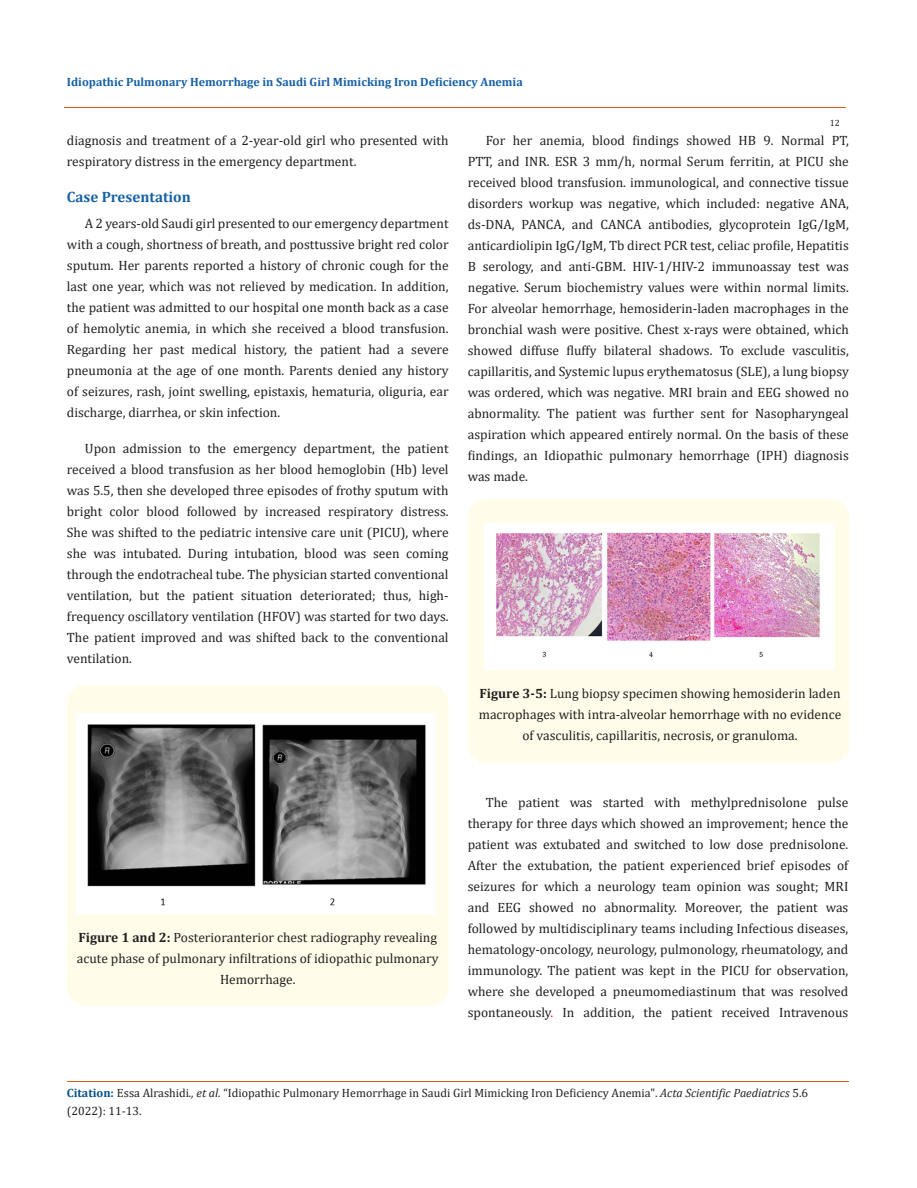
<style>
.page{position:relative;width:917px;height:1188px;background:#fff}
.page>*{position:absolute;margin:0;border:0;box-sizing:border-box;transform-origin:0 0}
.t1{font:700 15px "Cambria";color:#1560a6}
.t2{font:13.5px/21px "Cambria";color:#231f20;text-align:justify}
.t3{font:12px/18px "Cambria";color:#231f20}
.t4{font:700 12px "Cambria";color:#1560a6}
.t5{font:9px "Cambria";color:#231f20}
.s1{font-weight:700}
.s2{color:#ff2600}
.s3{font-weight:700;color:#035089}
.s4{font-style:italic}
</style>
<div class="page">
<div style="left:468px;top:500px;width:381px;height:263px;background:#fffde9;border-radius:18px"></div>
<img style="left:484px;top:524px;width:350px;height:146px">
<hr style="left:64px;top:108px;width:781px;height:1px;background:#e05d1a">
<hr style="left:67px;top:1082px;width:781px;height:1px;background:#e05d1a">
<div style="left:67px;top:685px;width:381px;height:321px;background:#fffde9;border-radius:18px"></div>
<img style="left:76px;top:713px;width:360px;height:201px">
<p class="t4" style="left:67px;top:73px;width:457px">Idiopathic Pulmonary Hemorrhage in Saudi Girl Mimicking Iron Deficiency Anemia</p>
<p class="t5" style="left:829px;top:118px;width:11px">12</p>
<p class="t2" style="left:67px;top:130px;width:383px">diagnosis and treatment of a 2-year-old girl who presented with respiratory distress in the emergency department.</p>
<p class="t1" style="left:67px;top:187px;width:125px">Case Presentation</p>
<p class="t2" style="left:67px;top:213px;width:383px;text-indent:18px">A 2 years-old Saudi girl presented to our emergency department with a cough, shortness of breath, and posttussive bright red color sputum. Her parents reported a history of chronic cough for the last one year, which was not relieved by medication. In addition, the patient was admitted to our hospital one month back as a case of hemolytic anemia, in which she received a blood transfusion.<br>Regarding her past medical history, the patient had a severe pneumonia at the age of one month. Parents denied any history of seizures, rash, joint swelling, epistaxis, hematuria, oliguria, ear discharge, diarrhea, or skin infection.</p>
<p class="t2" style="left:67px;top:438px;width:383px;text-indent:18px">Upon admission to the emergency department, the patient received a blood transfusion as her blood hemoglobin (Hb) level was 5.5, then she developed three episodes of frothy sputum with bright color blood followed by increased respiratory distress.<br>She was shifted to the pediatric intensive care unit (PICU), where she was intubated. During intubation, blood was seen coming through the endotracheal tube. The physician started conventional ventilation, but the patient situation deteriorated; thus, high&shy;frequency oscillatory ventilation (HFOV) was started for two days.<br>The patient improved and was shifted back to the conventional ventilation.</p>
<p class="t2" style="left:468px;top:130px;width:382px;text-indent:18px">For her anemia, blood findings showed HB 9. Normal PT, PTT, and INR. ESR 3 mm/h, normal Serum ferritin, at PICU she received blood transfusion. immunological, and connective tissue disorders workup was negative, which included: negative ANA, ds-DNA, PANCA, and CANCA antibodies, glycoprotein IgG/IgM, anticardiolipin IgG/IgM, Tb direct PCR test, celiac profile, Hepatitis B serology, and anti-GBM. HIV-1/HIV-2 immunoassay test was negative. Serum biochemistry values were within normal limits.<br>For alveolar hemorrhage, hemosiderin-laden macrophages in the bronchial wash were positive. Chest x-rays were obtained, which showed diffuse fluffy bilateral shadows. To exclude vasculitis, capillaritis, and Systemic lupus erythematosus (SLE), a lung biopsy was ordered, which was negative. MRI brain and EEG showed no abnormality. The patient was further sent for Nasopharyngeal aspiration which appeared entirely normal. On the basis of these findings, an Idiopathic pulmonary hemorrhage (IPH) diagnosis was made.</p>
<p class="t2" style="left:479px;top:683px;width:364px;text-align:center"><span class="s1">Figure 3-5:</span> Lung biopsy specimen showing hemosiderin laden macrophages with intra-alveolar hemorrhage with no evidence of vasculitis, capillaritis, necrosis, or granuloma.</p>
<p class="t2" style="left:77px;top:927px;width:363px;text-align:center"><span class="s1">Figure 1 and 2:</span> Posterioranterior chest radiography revealing acute phase of pulmonary infiltrations of idiopathic pulmonary<br>Hemorrhage.</p>
<p class="t2" style="left:468px;top:792px;width:382px;text-indent:18px">The patient was started with methylprednisolone pulse therapy for three days which showed an improvement; hence the patient was extubated and switched to low dose prednisolone.<br>After the extubation, the patient experienced brief episodes of seizures for which a neurology team opinion was sought; MRI and EEG showed no abnormality. Moreover, the patient was followed by multidisciplinary teams including Infectious diseases, hematology-oncology, neurology, pulmonology, rheumatology, and immunology. The patient was kept in the PICU for observation, where she developed a pneumomediastinum that was resolved spontaneously<span class="s2">.</span> In addition, the patient received Intravenous</p>
<p class="t3" style="left:67px;top:1084px;width:742px"><span class="s3">Citation:</span> Essa Alrashidi<span class="s4">., et al.</span> “Idiopathic Pulmonary Hemorrhage in Saudi Girl Mimicking Iron Deficiency Anemia". <span class="s4">Acta Scientific Paediatrics</span> 5.6 (2022): 11-13.</p>
</div>
